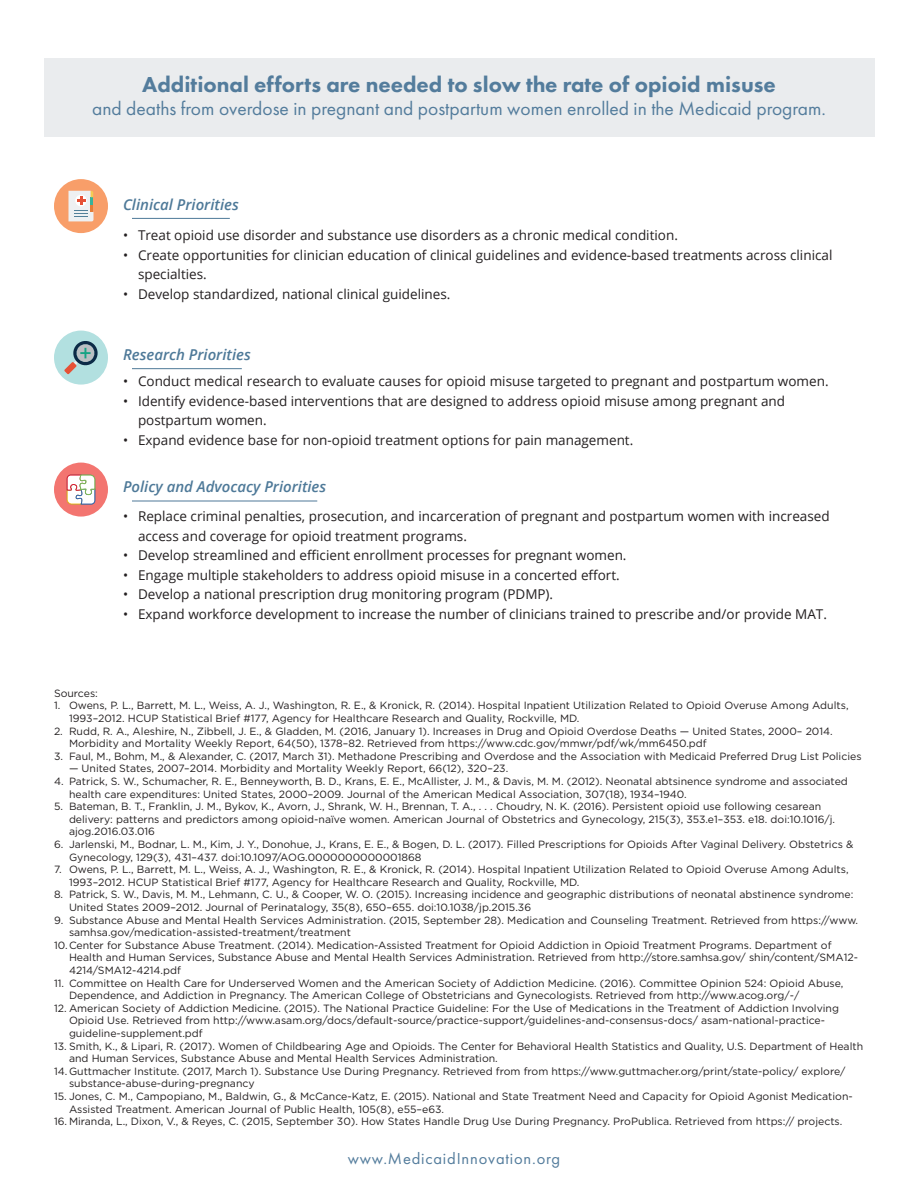
<style>
.page{position:relative;width:918px;height:1188px;background:#fff}
.page>*{position:absolute;margin:0;border:0;box-sizing:border-box;transform-origin:0 0}
.t1{font:800 22.5px "Futura PT";color:#537c9c}
.t2{font:19.5px "Futura PT";color:#537c9c}
.t3{font:16.5px "Futura PT";letter-spacing:.05em;color:#537c9c}
.t4{font:italic 600 15px "Open Sans";color:#4e7998}
.t5{font:13.5px/19.5px "Open Sans";color:#231f20}
.t6{font:10.5px/12.6px "Gotham";color:#231f20}
</style>
<div class="page">
<div style="left:44px;top:58px;width:830px;height:79px;background:#eaecee"></div>
<hr style="left:132px;top:218px;width:98px;height:1px;background:#4e7998">
<hr style="left:132px;top:368px;width:110px;height:1px;background:#4e7998">
<hr style="left:132px;top:501px;width:185px;height:1px;background:#4e7998">
<div style="left:54px;top:179px;width:54px;height:54px;background:#f89e69;border-radius:50%"></div>
<svg style="left:68px;top:191px;width:26px;height:30px"></svg>
<svg style="left:54px;top:331px;width:54px;height:54px"></svg>
<div style="left:54px;top:463px;width:54px;height:54px;background:#f37570;border-radius:50%"></div>
<svg style="left:66px;top:474px;width:30px;height:31px"></svg>
<p class="t1" style="left:142px;top:70px;width:635px">Additional efforts are needed to slow the rate of opioid misuse</p>
<p class="t2" style="left:92px;top:97px;width:735px">and deaths from overdose in pregnant and postpartum women enrolled in the Medicaid program.</p>
<p class="t4" style="left:123px;top:194px;width:117px">Clinical Priorities</p>
<p class="t5" style="left:123px;top:225px;width:556px">• Treat opioid use disorder and substance use disorders as a chronic medical condition.</p>
<p class="t5" style="left:138px;top:245px;width:696px;text-indent:-15px">• Create opportunities for clinician education of clinical guidelines and evidence-based treatments across clinical specialties.</p>
<p class="t5" style="left:123px;top:284px;width:329px">• Develop standardized, national clinical guidelines.</p>
<p class="t4" style="left:123px;top:344px;width:129px">Research Priorities</p>
<p class="t5" style="left:123px;top:371px;width:707px">• Conduct medical research to evaluate causes for opioid misuse targeted to pregnant and postpartum women.</p>
<p class="t5" style="left:138px;top:391px;width:649px;text-indent:-15px">• Identify evidence-based interventions that are designed to address opioid misuse among pregnant and postpartum women.</p>
<p class="t5" style="left:123px;top:430px;width:512px">• Expand evidence base for non-opioid treatment options for pain management.</p>
<p class="t4" style="left:123px;top:477px;width:205px">Policy and Advocacy Priorities</p>
<p class="t5" style="left:138px;top:506px;width:693px;text-indent:-15px">• Replace criminal penalties, prosecution, and incarceration of pregnant and postpartum women with increased access and coverage for opioid treatment programs.</p>
<p class="t5" style="left:123px;top:545px;width:505px">• Develop streamlined and efficient enrollment processes for pregnant women.</p>
<p class="t5" style="left:123px;top:565px;width:498px">• Engage multiple stakeholders to address opioid misuse in a concerted effort.</p>
<p class="t5" style="left:123px;top:584px;width:432px">• Develop a national prescription drug monitoring program (PDMP).</p>
<p class="t5" style="left:123px;top:604px;width:705px">• Expand workforce development to increase the number of clinicians trained to prescribe and/or provide MAT.</p>
<p class="t6" style="left:54px;top:687px;width:45px">Sources:</p>
<p class="t6" style="left:69px;top:699px;width:781px;text-indent:-15px">1. Owens, P. L., Barrett, M. L., Weiss, A. J., Washington, R. E., &amp; Kronick, R. (2014). Hospital Inpatient Utilization Related to Opioid Overuse Among Adults,<br>1993–2012. HCUP Statistical Brief #177, Agency for Healthcare Research and Quality, Rockville, MD.</p>
<p class="t6" style="left:69px;top:724px;width:765px;text-indent:-15px">2. Rudd, R. A., Aleshire, N., Zibbell, J. E., &amp; Gladden, M. (2016, January 1). Increases in Drug and Opioid Overdose Deaths — United States, 2000– 2014.<br>Morbidity and Mortality Weekly Report, 64(50), 1378–82. Retrieved from https://www.cdc.gov/mmwr/pdf/wk/mm6450.pdf</p>
<p class="t6" style="left:54px;top:750px;width:809px">3. Faul, M., Bohm, M., &amp; Alexander, C. (2017, March 31). Methadone Prescribing and Overdose and the Association with Medicaid Preferred Drug List Policies</p>
<p class="t6" style="left:69px;top:762px;width:441px">— United States, 2007–2014. Morbidity and Mortality Weekly Report, 66(12), 320–23.</p>
<p class="t6" style="left:69px;top:775px;width:780px;text-indent:-15px">4. Patrick, S. W., Schumacher, R. E., Benneyworth, B. D., Krans, E. E., McAllister, J. M., &amp; Davis, M. M. (2012). Neonatal abtsinence syndrome and associated health care expenditures: United States, 2000–2009. Journal of the American Medical Association, 307(18), 1934–1940.</p>
<p class="t6" style="left:69px;top:800px;width:768px;text-indent:-15px">5. Bateman, B. T., Franklin, J. M., Bykov, K., Avorn, J., Shrank, W. H., Brennan, T. A., . . . Choudry, N. K. (2016). Persistent opioid use following cesarean delivery: patterns and predictors among opioid-naïve women. American Journal of Obstetrics and Gynecology, 215(3), 353.e1–353. e18. doi:10.1016/j. ajog.2016.03.016</p>
<p class="t6" style="left:69px;top:838px;width:786px;text-indent:-15px">6. Jarlenski, M., Bodnar, L. M., Kim, J. Y., Donohue, J., Krans, E. E., &amp; Bogen, D. L. (2017). Filled Prescriptions for Opioids After Vaginal Delivery. Obstetrics &amp;<br>Gynecology, 129(3), 431–437. doi:10.1097/AOG.0000000000001868</p>
<p class="t6" style="left:69px;top:863px;width:781px;text-indent:-15px">7. Owens, P. L., Barrett, M. L., Weiss, A. J., Washington, R. E., &amp; Kronick, R. (2014). Hospital Inpatient Utilization Related to Opioid Overuse Among Adults,<br>1993–2012. HCUP Statistical Brief #177, Agency for Healthcare Research and Quality, Rockville, MD.</p>
<p class="t6" style="left:69px;top:888px;width:786px;text-indent:-15px">8. Patrick, S. W., Davis, M. M., Lehmann, C. U., &amp; Cooper, W. O. (2015). Increasing incidence and geographic distributions of neonatal abstinence syndrome:<br>United States 2009–2012. Journal of Perinatalogy, 35(8), 650–655. doi:10.1038/jp.2015.36</p>
<p class="t6" style="left:69px;top:913px;width:791px;text-indent:-15px">9. Substance Abuse and Mental Health Services Administration. (2015, September 28). Medication and Counseling Treatment. Retrieved from https://www. samhsa.gov/medication-assisted-treatment/treatment</p>
<p class="t6" style="left:69px;top:939px;width:791px;text-indent:-15px">10.Center for Substance Abuse Treatment. (2014). Medication-Assisted Treatment for Opioid Addiction in Opioid Treatment Programs. Department of<br>Health and Human Services, Substance Abuse and Mental Health Services Administration. Retrieved from http://store.samhsa.gov/ shin/content/SMA12-<br>4214/SMA12-4214.pdf</p>
<p class="t6" style="left:69px;top:976px;width:776px;text-indent:-15px">11. Committee on Health Care for Underserved Women and the American Society of Addiction Medicine. (2016). Committee Opinion 524: Opioid Abuse,<br>Dependence, and Addiction in Pregnancy. The American College of Obstetricians and Gynecologists. Retrieved from http://www.acog.org/-/</p>
<p class="t6" style="left:69px;top:1002px;width:772px;text-indent:-15px">12. American Society of Addiction Medicine. (2015). The National Practice Guideline: For the Use of Medications in the Treatment of Addiction Involving<br>Opioid Use. Retrieved from http://www.asam.org/docs/default-source/practice-support/guidelines-and-consensus-docs/ asam-national-practice&shy;guideline-supplement.pdf</p>
<p class="t6" style="left:69px;top:1039px;width:796px;text-indent:-15px">13. Smith, K., &amp; Lipari, R. (2017). Women of Childbearing Age and Opioids. The Center for Behavioral Health Statistics and Quality, U.S. Department of Health and Human Services, Substance Abuse and Mental Health Services Administration.</p>
<p class="t6" style="left:69px;top:1065px;width:778px;text-indent:-15px">14.Guttmacher Institute. (2017, March 1). Substance Use During Pregnancy. Retrieved from from https://www.guttmacher.org/print/state-policy/ explore/ substance-abuse-during-pregnancy</p>
<p class="t6" style="left:69px;top:1090px;width:785px;text-indent:-15px">15. Jones, C. M., Campopiano, M., Baldwin, G., &amp; McCance-Katz, E. (2015). National and State Treatment Need and Capacity for Opioid Agonist Medication-<br>Assisted Treatment. American Journal of Public Health, 105(8), e55–e63.</p>
<p class="t6" style="left:54px;top:1115px;width:790px">16. Miranda, L., Dixon, V., &amp; Reyes, C. (2015, September 30). How States Handle Drug Use During Pregnancy. ProPublica. Retrieved from https:// projects.</p>
<h3 class="t3" style="left:348px;top:1149px;width:214px">www.MedicaidInnovation.org</h3>
</div>
